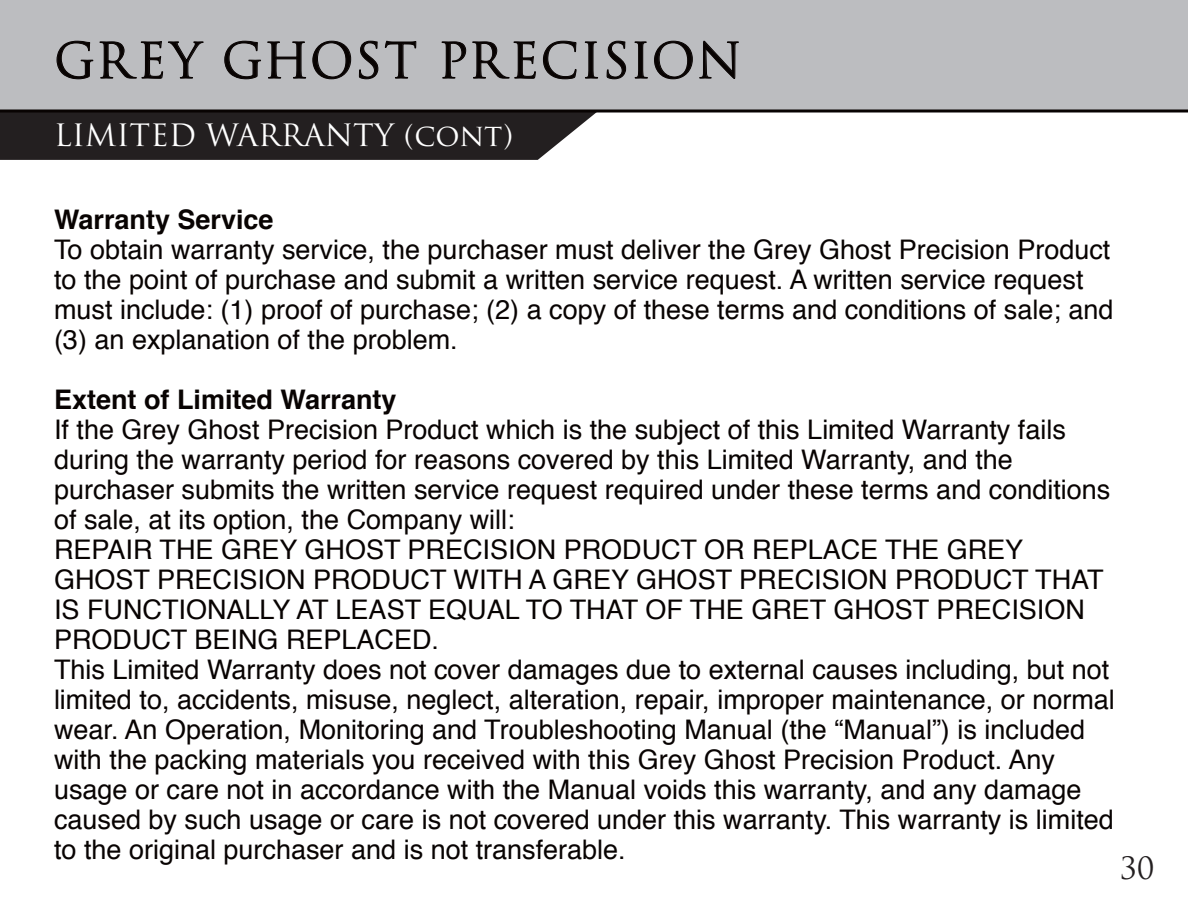
<style>
.page{position:relative;width:1188px;height:918px;background:#fff}
.page>*{position:absolute;margin:0;border:0;box-sizing:border-box;transform-origin:0 0}
.t1{font:48px "Trajan Pro";letter-spacing:.02em;color:#080302}
.t2{font:30px "Trajan Pro";color:#fff}
.t3{font:30px "Trajan Pro";color:#231f20}
.t4{font:27px/30px "Helvetica";color:#080302}
.t5{font:700 27px "Helvetica";color:#080302}
</style>
<div class="page">
<div style="left:0;top:0;width:1188px;height:110px;background:#bcbdc0"></div>
<svg style="left:0;top:112px;width:598px;height:48px;background:#2e2a2b"></svg>
<hr style="left:0;top:110px;width:1188px;height:2px;background:#080302">
<svg style="left:56px;top:40px;width:148px;height:40px"></svg>
<svg style="left:224px;top:40px;width:37px;height:40px"></svg>
<svg style="left:267px;top:40px;width:85px;height:40px"></svg>
<svg style="left:359px;top:40px;width:58px;height:40px"></svg>
<svg style="left:441px;top:41px;width:95px;height:38px"></svg>
<svg style="left:543px;top:40px;width:34px;height:40px"></svg>
<svg style="left:584px;top:41px;width:14px;height:38px"></svg>
<svg style="left:606px;top:40px;width:21px;height:40px"></svg>
<svg style="left:634px;top:41px;width:14px;height:38px"></svg>
<svg style="left:654px;top:40px;width:39px;height:40px"></svg>
<svg style="left:699px;top:40px;width:40px;height:39px"></svg>
<h1 class="t1" style="left:54px;top:30px;width:690px">GREY GHOST PRECISION</h1>
<p class="t2" style="left:54px;top:116px;width:461px">LIMITED WARRANTY (cont)</p>
<p class="t5" style="left:54px;top:197px;width:221px">Warranty Service</p>
<p class="t4" style="left:54px;top:235px;width:1061px">To obtain warranty service, the purchaser must deliver the Grey Ghost Precision Product to the point of purchase and submit a written service request. A written service request must include: (1) proof of purchase; (2) a copy of these terms and conditions of sale; and (3) an explanation of the problem.</p>
<p class="t5" style="left:54px;top:377px;width:344px">Extent of Limited Warranty</p>
<p class="t4" style="left:54px;top:415px;width:1062px">If the Grey Ghost Precision Product which is the subject of this Limited Warranty fails during the warranty period for reasons covered by this Limited Warranty, and the purchaser submits the written service request required under these terms and conditions of sale, at its option, the Company will:<br>REPAIR THE GREY GHOST PRECISION PRODUCT OR REPLACE THE GREY GHOST PRECISION PRODUCT WITH A GREY GHOST PRECISION PRODUCT THAT IS FUNCTIONALLY AT LEAST EQUAL TO THAT OF THE GRET GHOST PRECISION PRODUCT BEING REPLACED.<br>This Limited Warranty does not cover damages due to external causes including, but not limited to, accidents, misuse, neglect, alteration, repair, improper maintenance, or normal wear. An Operation, Monitoring and Troubleshooting Manual (the “Manual”) is included with the packing materials you received with this Grey Ghost Precision Product. Any usage or care not in accordance with the Manual voids this warranty, and any damage caused by such usage or care is not covered under this warranty. This warranty is limited to the original purchaser and is not transferable.</p>
<p class="t3" style="left:1120px;top:849px;width:36px">30</p>
</div>
